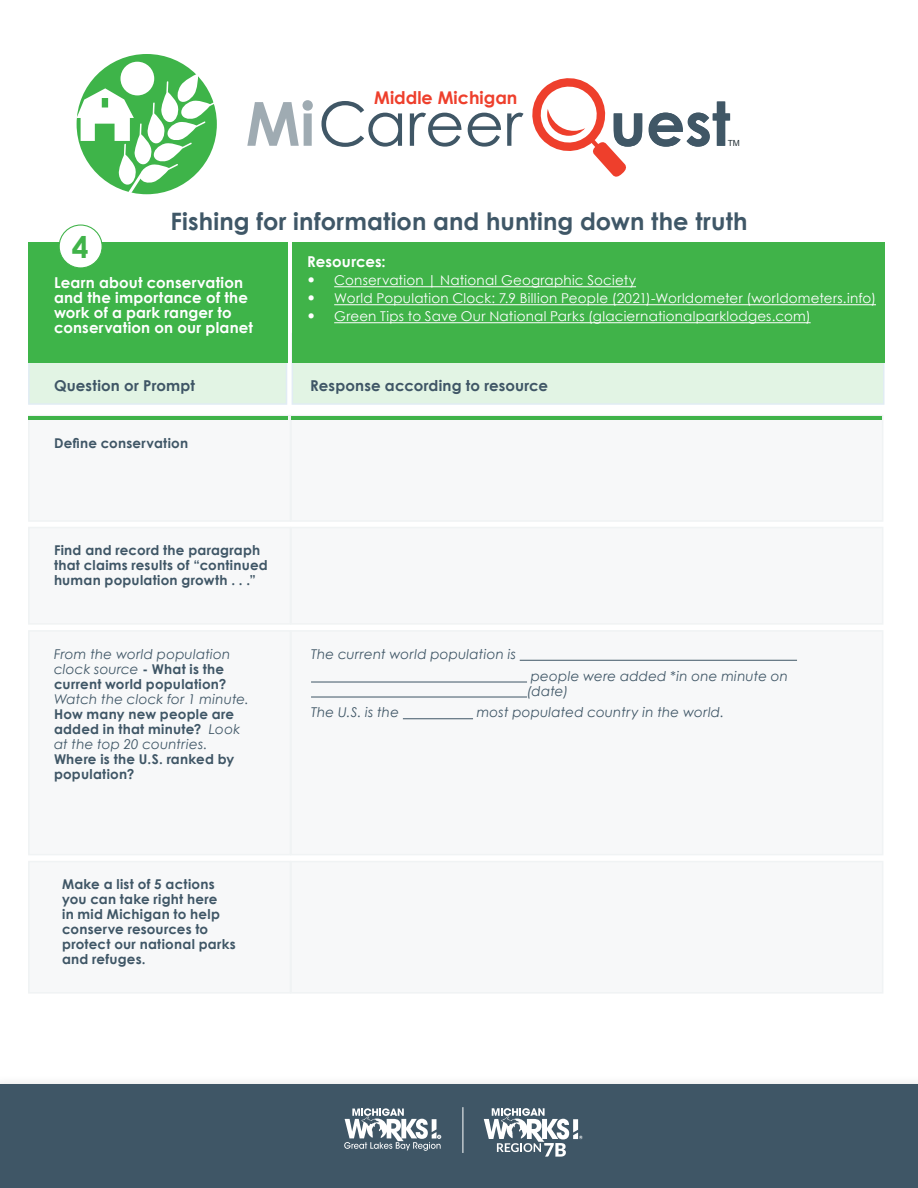
<style>
.page{position:relative;width:918px;height:1188px;background:#fff}
.page>*{position:absolute;margin:0;border:0;box-sizing:border-box;transform-origin:0 0}
.t1{font:700 30px "Century Gothic";color:#40b349}
.Lead_In_Paragraph{font:700 24px "Century Gothic";letter-spacing:.005em;color:#3f5767}
.t2{font:700 17.55px "Century Gothic";color:#ee3f2c}
.t3{font:700 15px/15px "Century Gothic";letter-spacing:.015em;color:#fff}
.t4{font:700 15px "Century Gothic";letter-spacing:.01em;color:#3f5666}
.t5{font:700 13.5px/15px "Century Gothic";letter-spacing:.02em;color:#3f5666}
.t6{font:13.5px "Century Gothic";letter-spacing:.02em;color:#fff}
.t7{font:italic 13.5px/15px "Century Gothic";letter-spacing:.015em;color:#3f5666}
.t8{font:8.4px "Arial";color:#222e35}
.s1{font-family:"Calibri";font-size:16.5px}
.s2{font-weight:400;font-style:italic}
</style>
<div class="page">
<div style="left:0;top:1075px;width:918px;height:113px;background:#f9f9f9"></div>
<div style="left:0;top:1084px;width:918px;height:104px;background:#3f5666"></div>
<svg style="left:344px;top:1108px;width:97px;height:43px"></svg>
<svg style="left:484px;top:1108px;width:99px;height:49px"></svg>
<hr style="left:463px;top:1107px;width:1px;height:46px;background:#fff">
<div style="left:28px;top:333px;width:259px;height:72px;background:#e2f4e4;border:2px solid #e1ecf4"></div>
<div style="left:28px;top:415px;width:263px;height:107px;background:#f7f8f9"></div>
<div style="left:28px;top:527px;width:263px;height:98px;background:#f7f8f9"></div>
<div style="left:28px;top:630px;width:263px;height:225px;background:#f7f8f9"></div>
<div style="left:28px;top:861px;width:263px;height:133px;background:#f7f8f9"></div>
<div style="left:292px;top:333px;width:593px;height:72px;background:#e2f4e4;border:2px solid #e1ecf4"></div>
<div style="left:290px;top:415px;width:593px;height:107px;background:#f7f8f9"></div>
<div style="left:290px;top:527px;width:593px;height:98px;background:#f7f8f9"></div>
<div style="left:290px;top:630px;width:593px;height:225px;background:#f7f8f9"></div>
<div style="left:290px;top:861px;width:593px;height:133px;background:#f7f8f9"></div>
<hr style="left:520px;top:660px;width:277px;height:1px;background:#3f5666">
<hr style="left:311px;top:682px;width:216px;height:1px;background:#3f5666">
<hr style="left:311px;top:697px;width:216px;height:1px;background:#3f5666">
<hr style="left:403px;top:718px;width:70px;height:1px;background:#3f5666">
<svg style="left:247px;top:100px;width:66px;height:46px"></svg>
<svg style="left:321px;top:101px;width:81px;height:46px"></svg>
<svg style="left:410px;top:113px;width:51px;height:34px"></svg>
<svg style="left:468px;top:113px;width:33px;height:34px"></svg>
<svg style="left:649px;top:102px;width:81px;height:45px"></svg>
<svg style="left:507px;top:78px;width:135px;height:99px"></svg>
<div style="left:28px;top:242px;width:259px;height:121px;background:#3eb449"></div>
<hr style="left:28px;top:416px;width:260px;height:3px;background:#40b349">
<div style="left:292px;top:242px;width:593px;height:121px;background:#40b349"></div>
<hr style="left:291px;top:416px;width:591px;height:3px;background:#40b349">
<hr style="left:334px;top:286px;width:302px;height:1px;background:#fff">
<hr style="left:334px;top:304px;width:542px;height:1px;background:#fff">
<hr style="left:334px;top:322px;width:477px;height:1px;background:#fff">
<div style="left:59px;top:225px;width:43px;height:43px;background:#fff;border-radius:50%"></div>
<div style="left:59px;top:224px;width:44px;height:45px;border:1px solid #40b349;border-radius:50%"></div>
<div style="left:77px;top:54px;width:140px;height:140px;background:#3eb449;border-radius:50%"></div>
<svg style="left:77px;top:64px;width:140px;height:131px"></svg>
<div style="left:121px;top:62px;width:33px;height:33px;background:#fff;border-radius:50%"></div>
<p class="t2" style="left:374px;top:87px;width:145px">Middle Michigan</p>
<p class="t8" style="left:728px;top:137px;width:14px">TM</p>
<p class="Lead_In_Paragraph" style="left:170px;top:207px;width:579px">Fishing for information and hunting down the truth</p>
<p class="t3" style="left:307px;top:254px;width:80px">Resources:</p>
<p class="t6" style="left:307px;top:272px;width:330px"><span class="s1">•</span> Conservation | National Geographic Society</p>
<p class="t6" style="left:307px;top:290px;width:570px"><span class="s1">•</span> World Population Clock: 7.9 Billion People (2021)-Worldometer (worldometers.info)</p>
<p class="t6" style="left:307px;top:308px;width:505px"><span class="s1">•</span> Green Tips to Save Our National Parks (glaciernationalparklodges.com)</p>
<p class="t1" style="left:72px;top:228px;width:18px">4</p>
<p class="t3" style="left:54px;top:275px;width:201px">Learn about conservation and the importance of the work of a park ranger to conservation on our planet</p>
<p class="t4" style="left:54px;top:376px;width:143px">Question or Prompt</p>
<p class="t4" style="left:310px;top:376px;width:239px">Response according to resource</p>
<p class="t5" style="left:54px;top:435px;width:136px">Define conservation</p>
<p class="t5" style="left:54px;top:543px;width:215px">Find and record the paragraph that claims results of “continued human population growth . . .”</p>
<p class="t5" style="left:54px;top:646px;width:196px"><span class="s2">From the world population clock source</span> - What is the current world population?<br><span class="s2">Watch the clock for 1 minute.<br></span>How many new people are added in that minute? <span class="s2">Look at the top 20 countries.<br></span>Where is the U.S. ranked by population?</p>
<p class="t5" style="left:62px;top:877px;width:175px">Make a list of 5 actions you can take right here<br>in mid Michigan to help conserve resources to protect our national parks and refuges.</p>
<p class="t7" style="left:311px;top:646px;width:206px">The current world population is</p>
<p class="t7" style="left:527px;top:668px;width:263px">people were added *in one minute on (date)</p>
<p class="t7" style="left:311px;top:705px;width:90px">The U.S. is the</p>
<p class="t7" style="left:477px;top:705px;width:249px">most populated country in the world.</p>
</div>
